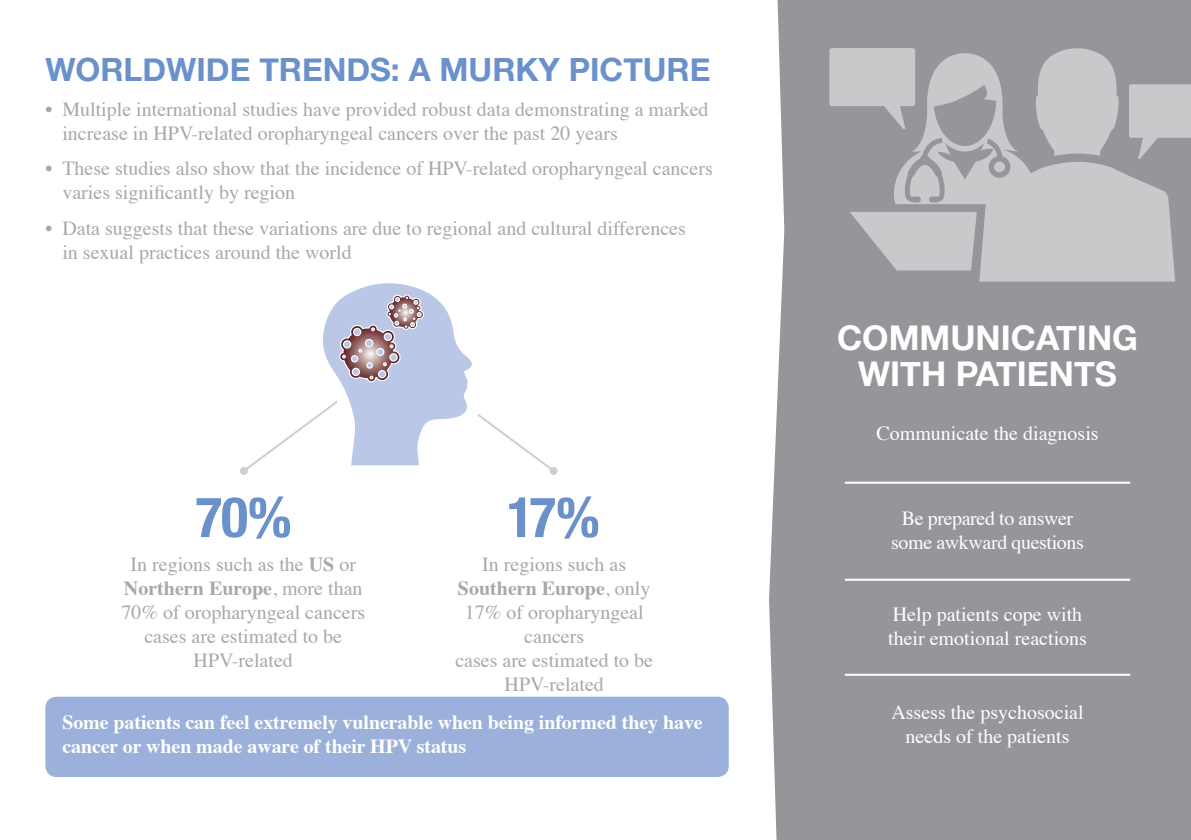
<style>
.page{position:relative;width:1191px;height:840px;background:#fff}
.page>*{position:absolute;margin:0;border:0;box-sizing:border-box;transform-origin:0 0}
.t1{font:700 34px/36px "Helvetica Neue";color:#fff;text-align:center}
.t2{font:700 32px "Helvetica Neue";color:#6a91c9}
.t3{font:20px/24px "Times";color:#a8a8a7}
.t4{font:20px/24px "Times";color:#fff}
.t5{font:700 20px/24px "Times";letter-spacing:-.005em;color:#fff}
.t6{font:20px/24px "Times";letter-spacing:-.02em;color:#fff;text-align:center}
.s1{font-weight:700}
</style>
<div class="page">
<div style="left:769px;top:0;width:422px;height:839px;background:#94969a"></div>
<div style="left:45px;top:696px;width:684px;height:80px;background:#9bb0da;border-radius:11px"></div>
<hr style="left:845px;top:481px;width:285px;height:2px;background:#fff">
<hr style="left:845px;top:578px;width:285px;height:2px;background:#fff">
<hr style="left:845px;top:673px;width:285px;height:2px;background:#fff">
<svg style="left:1175px;top:84px;width:16px;height:75px"></svg>
<svg style="left:829px;top:48px;width:150px;height:222px;background:#aeafb2"></svg>
<svg style="left:979px;top:46px;width:196px;height:235px;background:#b8babc"></svg>
<svg style="left:509px;top:496px;width:89px;height:42px"></svg>
<svg style="left:196px;top:496px;width:94px;height:42px"></svg>
<div style="left:549px;top:466px;width:8px;height:8px;background:#cecece;border-radius:50%"></div>
<div style="left:240px;top:466px;width:8px;height:8px;background:#cecece;border-radius:50%"></div>
<svg style="left:241px;top:283px;width:315px;height:190px"></svg>
<h2 class="t2" style="left:45px;top:44px;width:666px">WORLDWIDE TRENDS: A MURKY PICTURE</h2>
<p class="t3" style="left:62px;top:95px;width:648px;text-indent:-17px">• Multiple international studies have provided robust data demonstrating a marked increase in HPV-related oropharyngeal cancers over the past 20 years</p>
<p class="t3" style="left:62px;top:155px;width:652px;text-indent:-17px">• These studies also show that the incidence of HPV-related oropharyngeal cancers varies significantly by region</p>
<p class="t3" style="left:62px;top:214px;width:625px;text-indent:-17px">• Data suggests that these variations are due to regional and cultural differences in sexual practices around the world</p>
<p class="t3" style="left:121px;top:550px;width:245px;text-align:center">In regions such as the <span class="s1">US</span> or<br><span class="s1">Northern Europe</span>, more than<br>70% of oropharyngeal cancers cases are estimated to be<br>HPV-related</p>
<p class="t3" style="left:455px;top:550px;width:199px;text-align:center">In regions such as<br><span class="s1">Southern Europe</span>, only<br>17% of oropharyngeal cancers<br>cases are estimated to be<br>HPV-related</p>
<p class="t5" style="left:62px;top:707px;width:642px">Some patients can feel extremely vulnerable when being informed they have cancer or when made aware of their HPV status</p>
<h1 class="t1" style="left:837px;top:320px;width:302px">COMMUNICATING<br>WITH PATIENTS</h1>
<p class="t4" style="left:876px;top:419px;width:224px">Communicate the diagnosis</p>
<p class="t6" style="left:891px;top:504px;width:194px">Be prepared to answer some awkward questions</p>
<p class="t4" style="left:888px;top:600px;width:200px">Help patients cope with their emotional reactions</p>
<p class="t4" style="left:891px;top:698px;width:194px;text-align:center">Assess the psychosocial needs of the patients</p>
</div>
